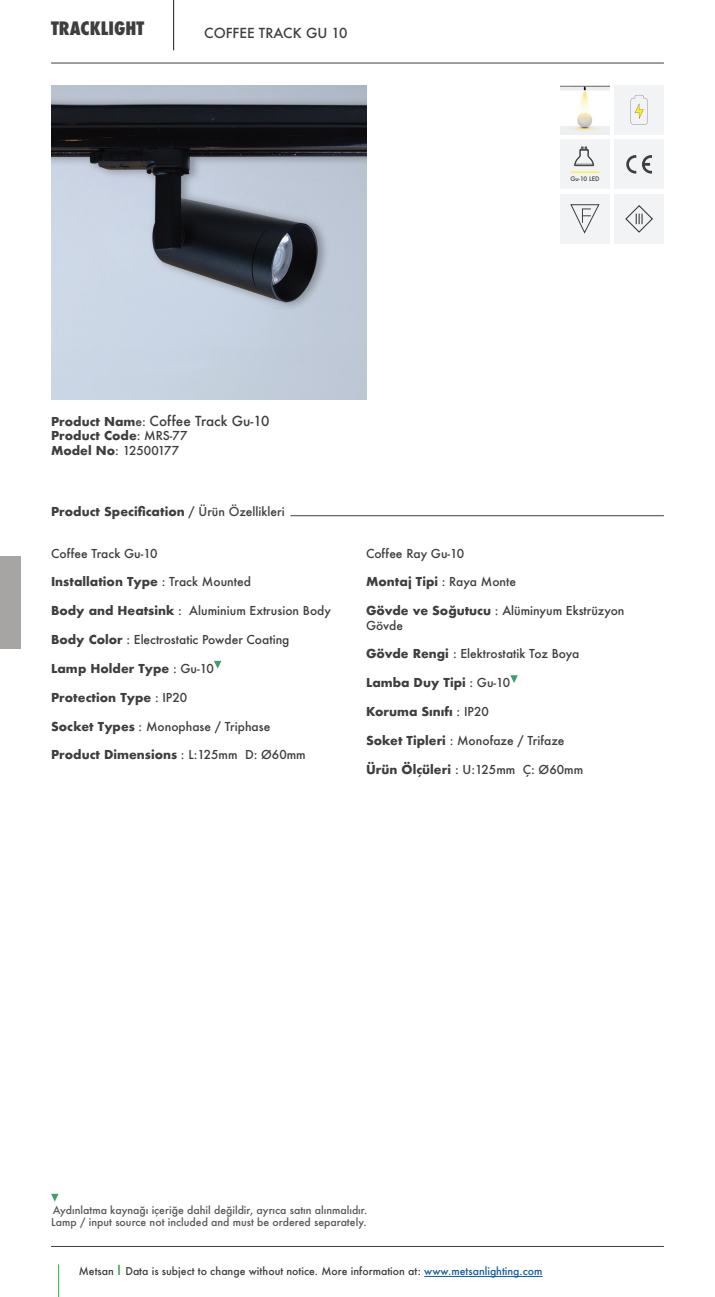
<style>
.page{position:relative;width:715px;height:1297px;background:#fff}
.page>*{position:absolute;margin:0;border:0;box-sizing:border-box;transform-origin:0 0}
.t1{font:800 condensed 18px "Futura";color:#3e3e3f}
.t2{font:500 13.5px "Futura";color:#3e3e3f}
.t3{font:500 12px/14.4px "Futura";color:#3e3e3f}
.t4{font:700 12px/14.4px "Futura";color:#3e3e3f}
.t5{font:500 10.5px "Futura";color:#57585a}
.t6{font:500 10.5px "Futura";color:#3e3e3f}
.t7{font:500 6px "Futura";color:#3e3e3f}
.s1{font-weight:700;font-size:12px}
.s2{font-size:12px}
.s3{font-weight:500}
.s4{font-weight:700}
.s5{font-size:13.5px;color:#3d9e46}
.s6{color:#175d9e}
</style>
<div class="page">
<hr style="left:51px;top:63px;width:612px;height:1px;background:#3e3e3f">
<hr style="left:173px;top:0;width:1px;height:50px;background:#231f20">
<div style="left:0;top:556px;width:21px;height:92px;background:#a7a5a4"></div>
<hr style="left:51px;top:1246px;width:612px;height:1px;background:#3e3e3f">
<hr style="left:424px;top:1276px;width:118px;height:1px;background:#175d9e">
<hr style="left:58px;top:1264px;width:1px;height:33px;background:#2cb34b">
<svg style="left:214px;top:661px;width:7px;height:8px"></svg>
<svg style="left:510px;top:675px;width:7px;height:8px"></svg>
<hr style="left:290px;top:515px;width:373px;height:1px;background:#3e3e3f">
<img style="left:51px;top:85px;width:315px;height:315px">
<svg style="left:51px;top:1194px;width:8px;height:8px"></svg>
<img style="left:560px;top:85px;width:49px;height:50px">
<div style="left:560px;top:194px;width:49px;height:50px;background:#f2f3f4"></div>
<div style="left:560px;top:140px;width:49px;height:49px;background:#f2f3f4"></div>
<div style="left:614px;top:85px;width:49px;height:50px;background:#f2f3f4"></div>
<div style="left:614px;top:194px;width:49px;height:50px;background:#f2f3f4"></div>
<div style="left:614px;top:140px;width:49px;height:49px;background:#f2f3f4"></div>
<svg style="left:630px;top:95px;width:17px;height:30px"></svg>
<svg style="left:626px;top:155px;width:25px;height:19px"></svg>
<svg style="left:570px;top:204px;width:29px;height:30px"></svg>
<svg style="left:625px;top:205px;width:28px;height:28px"></svg>
<svg style="left:574px;top:147px;width:19px;height:19px"></svg>
<svg style="left:570px;top:172px;width:29px;height:1px"></svg>
<h1 class="t1" style="left:51px;top:16px;width:95px">TRACKLIGHT</h1>
<p class="t2" style="left:204px;top:23px;width:144px">COFFEE TRACK GU 10</p>
<p class="t7" style="left:570px;top:175px;width:31px">Gu-10 LED</p>
<p class="t2" style="left:51px;top:412px;width:220px"><span class="s1">Product Nam</span><span class="s2">e:</span> Coffee Track Gu-10</p>
<p class="t4" style="left:51px;top:429px;width:138px">Product Code<span class="s3">: MRS-77<br></span>Model No<span class="s3">: 12500177</span></p>
<p class="t4" style="left:51px;top:504px;width:235px">Product Specification <span class="s3">/ Ürün Özellikleri</span></p>
<p class="t3" style="left:51px;top:546px;width:108px">Coffee Track Gu-10</p>
<p class="t4" style="left:51px;top:575px;width:201px">Installation Type <span class="s3">: Track Mounted</span></p>
<p class="t3" style="left:51px;top:603px;width:281px"><span class="s4">Body and Heatsink</span> : Aluminium Extrusion Body</p>
<p class="t3" style="left:51px;top:632px;width:240px"><span class="s4">Body Color</span> : Electrostatic Powder Coating</p>
<p class="t4" style="left:51px;top:661px;width:164px">Lamp Holder Type <span class="s3">: Gu-10</span></p>
<p class="t4" style="left:51px;top:690px;width:138px">Protection Type <span class="s3">: IP20</span></p>
<p class="t3" style="left:51px;top:719px;width:221px"><span class="s4">Socket Types</span> : Monophase / Triphase</p>
<p class="t4" style="left:51px;top:748px;width:256px">Product Dimensions <span class="s3">: L:125mm D: Ø60mm</span></p>
<p class="t3" style="left:366px;top:546px;width:100px">Coffee Ray Gu-10</p>
<p class="t4" style="left:366px;top:575px;width:152px">Montaj Tipi <span class="s3">: Raya Monte</span></p>
<p class="t3" style="left:366px;top:603px;width:260px"><span class="s4">Gövde ve Soğutucu</span> : Alüminyum Ekstrüzyon<br>Gövde</p>
<p class="t3" style="left:366px;top:647px;width:215px"><span class="s4">Gövde Rengi</span> : Elektrostatik Toz Boya</p>
<p class="t4" style="left:366px;top:676px;width:146px">Lamba Duy Tipi <span class="s3">: Gu-10</span></p>
<p class="t4" style="left:366px;top:704px;width:124px">Koruma Sınıfı <span class="s3">: IP20</span></p>
<p class="t3" style="left:366px;top:733px;width:200px"><span class="s4">Soket Tipleri</span> : Monofaze / Trifaze</p>
<p class="t3" style="left:366px;top:762px;width:218px"><span class="s4">Ürün Ölçüleri</span> : U:125mm Ç: Ø60mm</p>
<p class="t5" style="left:53px;top:1202px;width:316px">Aydınlatma kaynağı içeriğe dahil değildir, ayrıca satın alınmalıdır.</p>
<p class="t5" style="left:51px;top:1215px;width:317px">Lamp / input source not included and must be ordered separately.</p>
<p class="t6" style="left:79px;top:1264px;width:465px">Metsan <span class="s5">I</span> Data is subject to change without notice. More information at: <span class="s6">www.metsanlighting.com</span></p>
</div>
